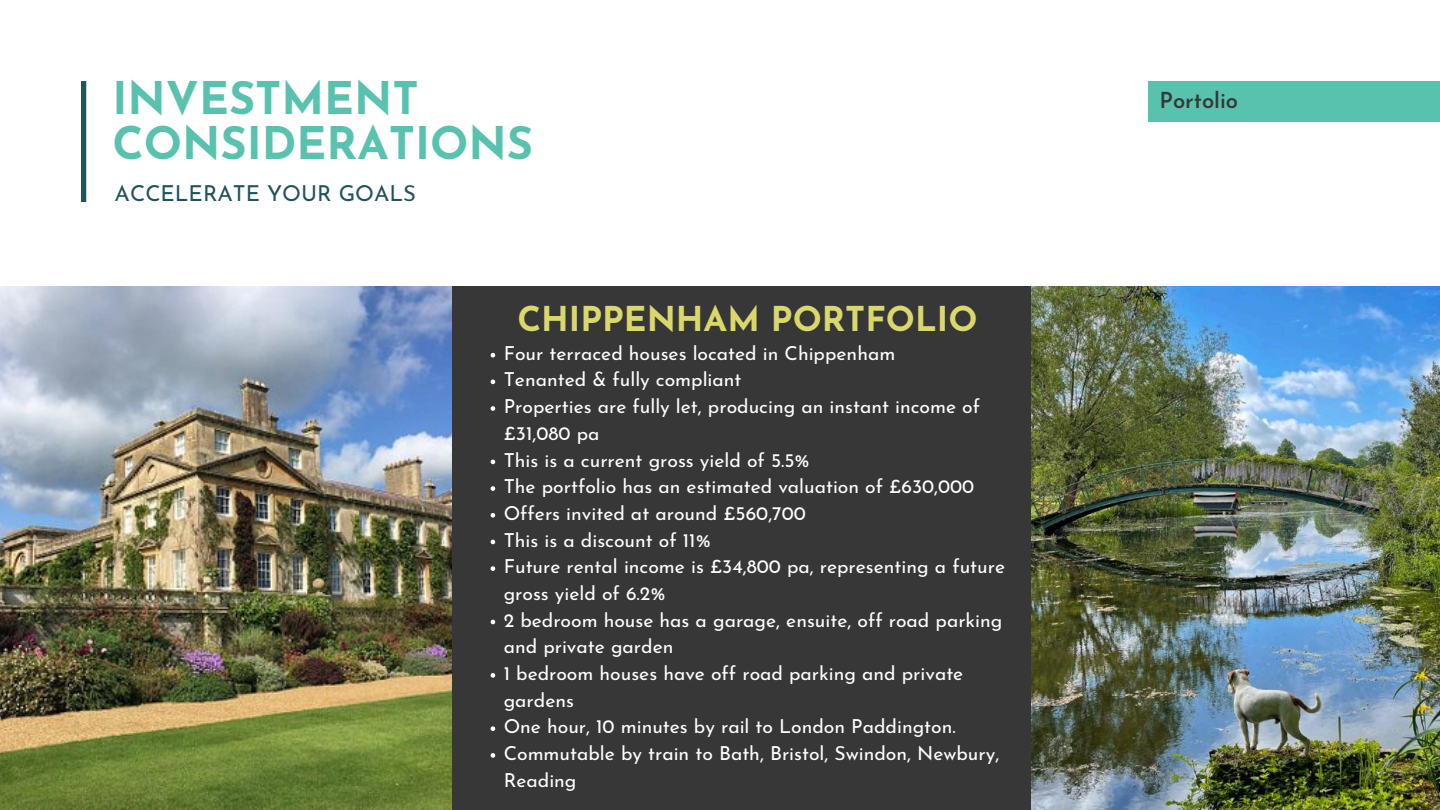
<style>
.page{position:relative;width:1440px;height:810px;background:#fff}
.page>*{position:absolute;margin:0;border:0;box-sizing:border-box;transform-origin:0 0}
.t1{font:700 45px/45px "Josefin Sans";color:#59c2af}
.t2{font:700 34.2px "Josefin Sans";color:#dbd86b}
.t3{font:22px "Josefin Sans";color:#20535a}
.t4{font:600 22px "Josefin Sans";color:#373737}
.t5{font:19.3px/26.7px "Josefin Sans";color:#fff}
</style>
<div class="page">
<div style="left:81px;top:81px;width:5px;height:121px;background:#20535a"></div>
<img style="left:1030px;top:286px;width:410px;height:524px">
<div style="left:409px;top:286px;width:621px;height:524px;background:#373737"></div>
<div style="left:1149px;top:81px;width:291px;height:40px;background:#59c2af"></div>
<img style="left:0;top:286px;width:452px;height:524px">
<svg style="left:491px;top:353px;width:4px;height:4px"></svg>
<svg style="left:491px;top:380px;width:4px;height:4px"></svg>
<svg style="left:491px;top:406px;width:4px;height:5px"></svg>
<svg style="left:491px;top:460px;width:4px;height:4px"></svg>
<svg style="left:491px;top:486px;width:4px;height:5px"></svg>
<svg style="left:491px;top:513px;width:4px;height:5px"></svg>
<svg style="left:491px;top:540px;width:4px;height:4px"></svg>
<svg style="left:491px;top:566px;width:4px;height:5px"></svg>
<svg style="left:491px;top:620px;width:4px;height:4px"></svg>
<svg style="left:491px;top:673px;width:4px;height:5px"></svg>
<svg style="left:491px;top:726px;width:4px;height:5px"></svg>
<svg style="left:491px;top:753px;width:4px;height:5px"></svg>
<p class="t1" style="left:112px;top:80px;width:422px">INVESTMENT<br>CONSIDERATIONS</p>
<p class="t3" style="left:115px;top:184px;width:303px">ACCELERATE YOUR GOALS</p>
<p class="t2" style="left:517px;top:305px;width:462px">CHIPPENHAM PORTFOLIO</p>
<h3 class="t5" style="left:504px;top:342px;width:393px">Four terraced houses located in Chippenham</h3>
<h4 class="t5" style="left:504px;top:368px;width:239px">Tenanted &amp; fully compliant</h4>
<h2 class="t5" style="left:504px;top:395px;width:478px">Properties are fully let, producing an instant income of £31,080 pa</h2>
<p class="t5" style="left:504px;top:448px;width:307px">This is a current gross yield of 5.5%</p>
<p class="t5" style="left:504px;top:475px;width:472px">The portfolio has an estimated valuation of £630,000</p>
<p class="t5" style="left:504px;top:502px;width:304px">Offers invited at around £560,700</p>
<p class="t5" style="left:504px;top:528px;width:209px">This is a discount of 11%</p>
<p class="t5" style="left:504px;top:555px;width:503px">Future rental income is £34,800 pa, representing a future gross yield of 6.2%</p>
<p class="t5" style="left:504px;top:608px;width:500px">2 bedroom house has a garage, ensuite, off road parking and private garden</p>
<p class="t5" style="left:504px;top:662px;width:461px">1 bedroom houses have off road parking and private gardens</p>
<p class="t5" style="left:504px;top:715px;width:454px">One hour, 10 minutes by rail to London Paddington.</p>
<p class="t5" style="left:504px;top:742px;width:497px">Commutable by train to Bath, Bristol, Swindon, Newbury,<br>Reading</p>
<h1 class="t4" style="left:1160px;top:92px;width:80px">Portolio</h1>
</div>
